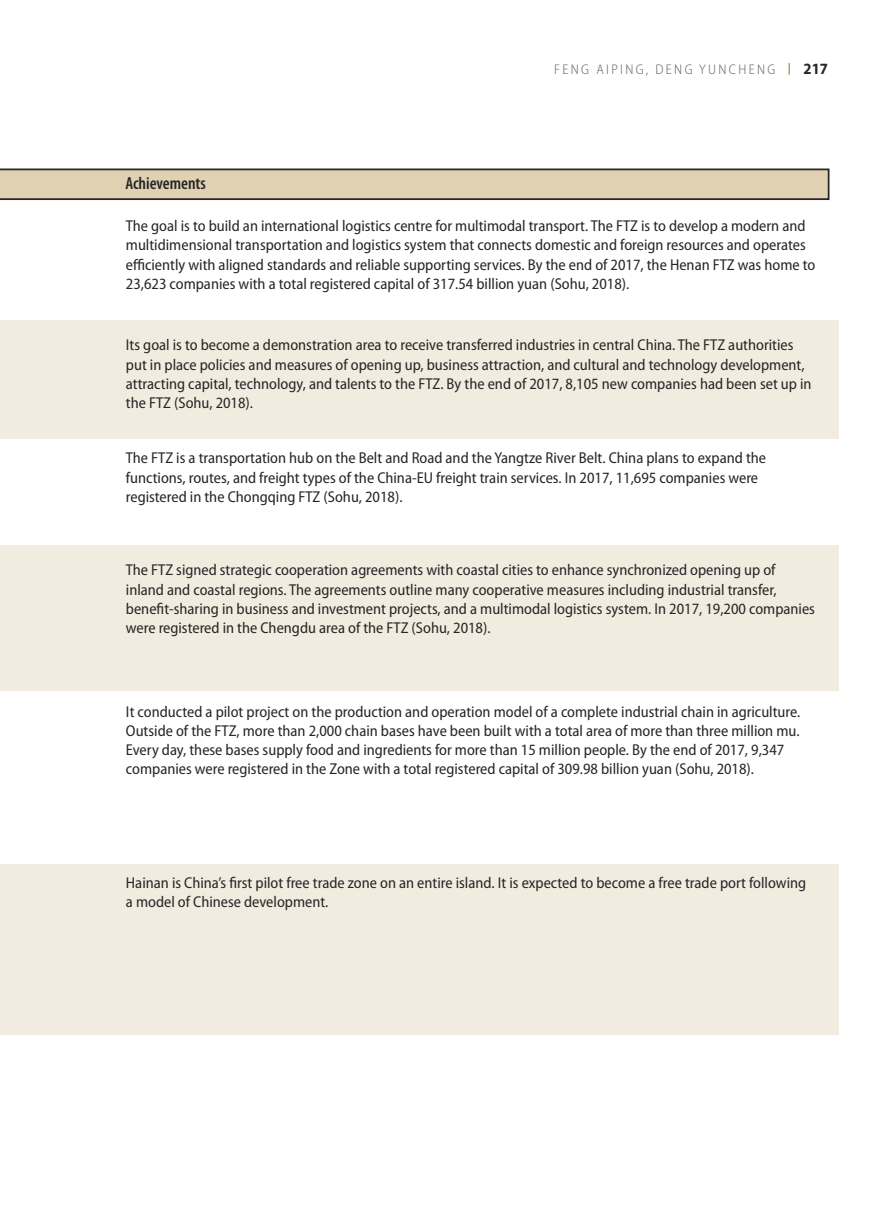
<style>
.page{position:relative;width:882px;height:1229px;background:#fff}
.page>*{position:absolute;margin:0;border:0;box-sizing:border-box;transform-origin:0 0}
.t1{font:600 condensed 17.5px "Myriad Pro";color:#272526}
.t2{font:semi-condensed 15.75px/19.2px "Myriad Pro";color:#272526}
.t3{font:700 semi-condensed 15.75px "Myriad Pro";color:#272526}
.t4{font:300 semi-condensed 14px "Myriad Pro";letter-spacing:.17em;color:#5d5c5c}
</style>
<div class="page">
<div style="left:0;top:864px;width:839px;height:171px;background:#f1ecdf"></div>
<div style="left:0;top:545px;width:839px;height:145px;background:#f1ecdf"></div>
<div style="left:0;top:320px;width:839px;height:118px;background:#f1ecdf"></div>
<svg style="left:789px;top:63px;width:1px;height:12px"></svg>
<svg style="left:0;top:168px;width:830px;height:32px;background:#cbbea2"></svg>
<p class="t4" style="left:554px;top:61px;width:223px">FENG AIPING, DENG YUNCHENG</p>
<p class="t3" style="left:804px;top:60px;width:26px">217</p>
<p class="t1" style="left:125px;top:173px;width:82px">Achievements</p>
<p class="t2" style="left:126px;top:217px;width:691px">The goal is to build an international logistics centre for multimodal transport. The FTZ is to develop a modern and multidimensional transportation and logistics system that connects domestic and foreign resources and operates efficiently with aligned standards and reliable supporting services. By the end of 2017, the Henan FTZ was home to 23,623 companies with a total registered capital of 317.54 billion yuan (Sohu, 2018).</p>
<p class="t2" style="left:126px;top:336px;width:687px">Its goal is to become a demonstration area to receive transferred industries in central China. The FTZ authorities put in place policies and measures of opening up, business attraction, and cultural and technology development, attracting capital, technology, and talents to the FTZ. By the end of 2017, 8,105 new companies had been set up in the FTZ (Sohu, 2018).</p>
<p class="t2" style="left:126px;top:449px;width:642px">The FTZ is a transportation hub on the Belt and Road and the Yangtze River Belt. China plans to expand the functions, routes, and freight types of the China-EU freight train services. In 2017, 11,695 companies were registered in the Chongqing FTZ (Sohu, 2018).</p>
<p class="t2" style="left:126px;top:560px;width:691px">The FTZ signed strategic cooperation agreements with coastal cities to enhance synchronized opening up of inland and coastal regions. The agreements outline many cooperative measures including industrial transfer, benefit-sharing in business and investment projects, and a multimodal logistics system. In 2017, 19,200 companies were registered in the Chengdu area of the FTZ (Sohu, 2018).</p>
<p class="t2" style="left:126px;top:702px;width:676px">It conducted a pilot project on the production and operation model of a complete industrial chain in agriculture.<br>Outside of the FTZ, more than 2,000 chain bases have been built with a total area of more than three million mu.<br>Every day, these bases supply food and ingredients for more than 15 million people. By the end of 2017, 9,347 companies were registered in the Zone with a total registered capital of 309.98 billion yuan (Sohu, 2018).</p>
<p class="t2" style="left:126px;top:873px;width:682px">Hainan is China’s first pilot free trade zone on an entire island. It is expected to become a free trade port following a model of Chinese development.</p>
</div>
